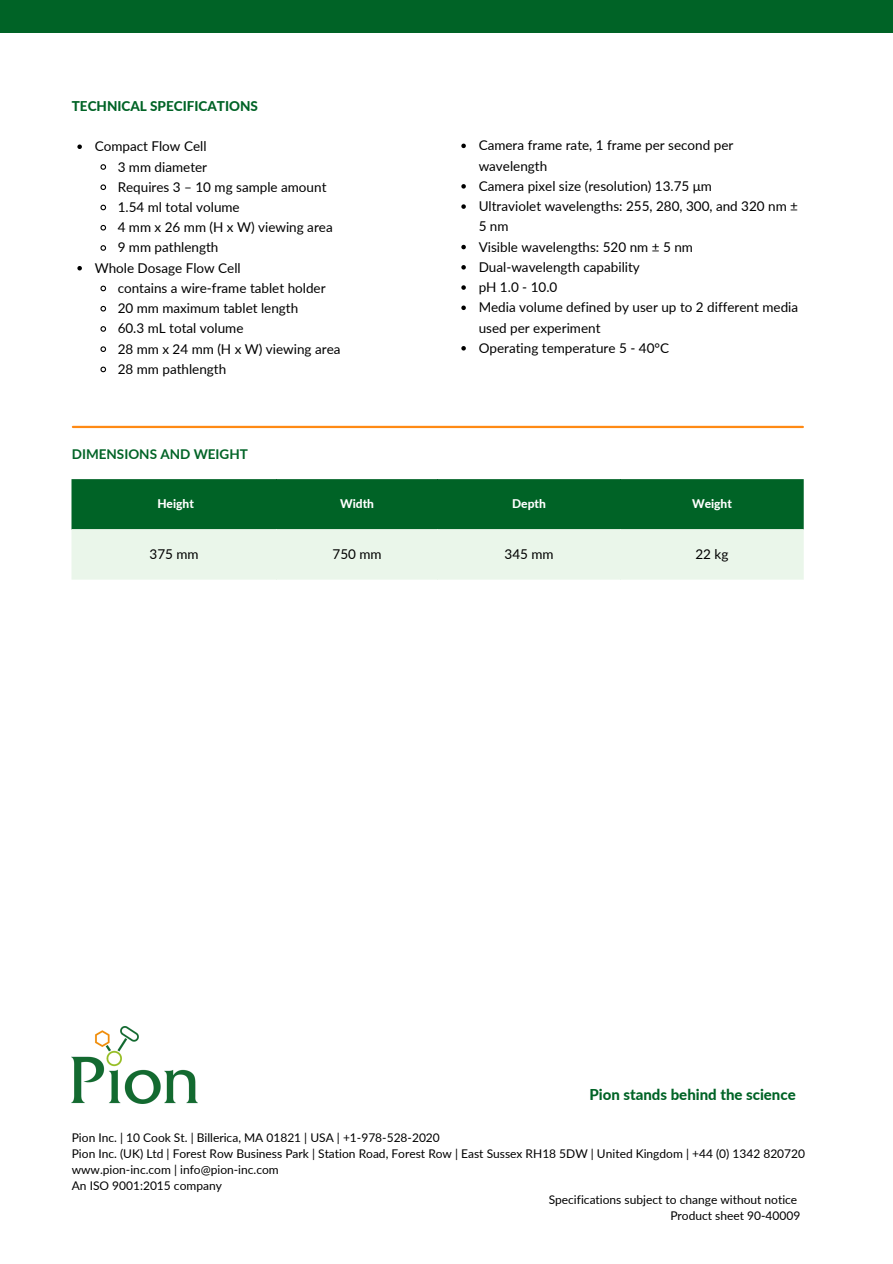
<style>
.page{position:relative;width:893px;height:1264px;background:#fff}
.page>*{position:absolute;margin:0;border:0;box-sizing:border-box;transform-origin:0 0}
.t1{font:800 15px "Lato";color:#006326}
.t2{font:13.5px/20.2px "Lato";color:#000}
.t3{font:800 13.5px "Lato";color:#006326}
.t4{font:700 13.5px "Lato";color:#006326}
.t5{font:12px/16px "Lato";color:#000;text-align:right}
.t6{font:800 12px "Lato";color:#fff}
</style>
<div class="page">
<div style="left:0;top:0;width:892px;height:33px;background:#006326"></div>
<svg style="left:72px;top:479px;width:731px;height:100px;background:#75ac88"></svg>
<img style="left:72px;top:1026px;width:126px;height:77px">
<svg style="left:461px;top:144px;width:5px;height:4px"></svg>
<svg style="left:461px;top:184px;width:5px;height:5px"></svg>
<svg style="left:461px;top:204px;width:5px;height:5px"></svg>
<svg style="left:461px;top:245px;width:5px;height:4px"></svg>
<svg style="left:461px;top:265px;width:5px;height:4px"></svg>
<svg style="left:461px;top:285px;width:5px;height:5px"></svg>
<svg style="left:461px;top:305px;width:5px;height:5px"></svg>
<svg style="left:461px;top:346px;width:5px;height:4px"></svg>
<svg style="left:77px;top:144px;width:5px;height:5px"></svg>
<svg style="left:100px;top:164px;width:7px;height:6px"></svg>
<svg style="left:100px;top:184px;width:7px;height:6px"></svg>
<svg style="left:100px;top:204px;width:7px;height:7px"></svg>
<svg style="left:100px;top:224px;width:7px;height:7px"></svg>
<svg style="left:100px;top:245px;width:7px;height:6px"></svg>
<svg style="left:77px;top:266px;width:5px;height:4px"></svg>
<svg style="left:100px;top:285px;width:7px;height:7px"></svg>
<svg style="left:100px;top:305px;width:7px;height:7px"></svg>
<svg style="left:100px;top:326px;width:7px;height:6px"></svg>
<svg style="left:100px;top:346px;width:7px;height:6px"></svg>
<svg style="left:100px;top:366px;width:7px;height:7px"></svg>
<hr style="left:73px;top:426px;width:729px;height:2px;background:#ff8a14">
<p class="t3" style="left:72px;top:97px;width:188px">TECHNICAL SPECIFICATIONS</p>
<p class="t2" style="left:95px;top:136px;width:113px">Compact Flow Cell</p>
<p class="t2" style="left:118px;top:156px;width:91px">3 mm diameter</p>
<p class="t2" style="left:118px;top:176px;width:210px">Requires 3 – 10 mg sample amount</p>
<p class="t2" style="left:118px;top:197px;width:124px">1.54 ml total volume</p>
<p class="t2" style="left:118px;top:217px;width:216px">4 mm x 26 mm (H x W) viewing area</p>
<p class="t2" style="left:118px;top:237px;width:102px">9 mm pathlength</p>
<p class="t2" style="left:95px;top:257px;width:147px">Whole Dosage Flow Cell</p>
<p class="t2" style="left:118px;top:277px;width:209px">contains a wire-frame tablet holder</p>
<p class="t2" style="left:118px;top:298px;width:182px">20 mm maximum tablet length</p>
<p class="t2" style="left:118px;top:318px;width:127px">60.3 mL total volume</p>
<p class="t2" style="left:118px;top:338px;width:224px">28 mm x 24 mm (H x W) viewing area</p>
<p class="t2" style="left:118px;top:358px;width:110px">28 mm pathlength</p>
<p class="t4" style="left:72px;top:445px;width:178px">DIMENSIONS AND WEIGHT</p>
<p class="t2" style="left:478px;top:135px;width:321px">Camera frame rate, 1 frame per second per wavelength<br>Camera pixel size (resolution) 13.75 μm<br>Ultraviolet wavelengths: 255, 280, 300, and 320 nm ±<br>5 nm<br>Visible wavelengths: 520 nm ± 5 nm<br>Dual-wavelength capability<br>pH 1.0 - 10.0<br>Media volume defined by user up to 2 different media used per experiment<br>Operating temperature 5 - 40°C</p>
<p class="t6" style="left:157px;top:496px;width:38px">Height</p>
<p class="t6" style="left:340px;top:496px;width:35px">Width</p>
<p class="t6" style="left:512px;top:496px;width:35px">Depth</p>
<p class="t6" style="left:692px;top:496px;width:41px">Weight</p>
<p class="t2" style="left:150px;top:543px;width:51px">375 mm</p>
<p class="t2" style="left:332px;top:543px;width:51px">750 mm</p>
<p class="t2" style="left:504px;top:543px;width:51px">345 mm</p>
<p class="t2" style="left:695px;top:543px;width:34px">22 kg</p>
<p class="t1" style="left:589px;top:1085px;width:208px">Pion stands behind the science</p>
<p class="t5" style="left:72px;top:1129px;width:734px;text-align:left">Pion Inc. | 10 Cook St. | Billerica, MA 01821 | USA | +1-978-528-2020<br>Pion Inc. (UK) Ltd | Forest Row Business Park | Station Road, Forest Row | East Sussex RH18 5DW | United Kingdom | +44 (0) 1342 820720 www.pion-inc.com | info@pion-inc.com<br>An ISO 9001:2015 company</p>
<p class="t5" style="left:548px;top:1191px;width:253px">Specifications subject to change without notice<br>Product sheet 90-40009</p>
</div>
